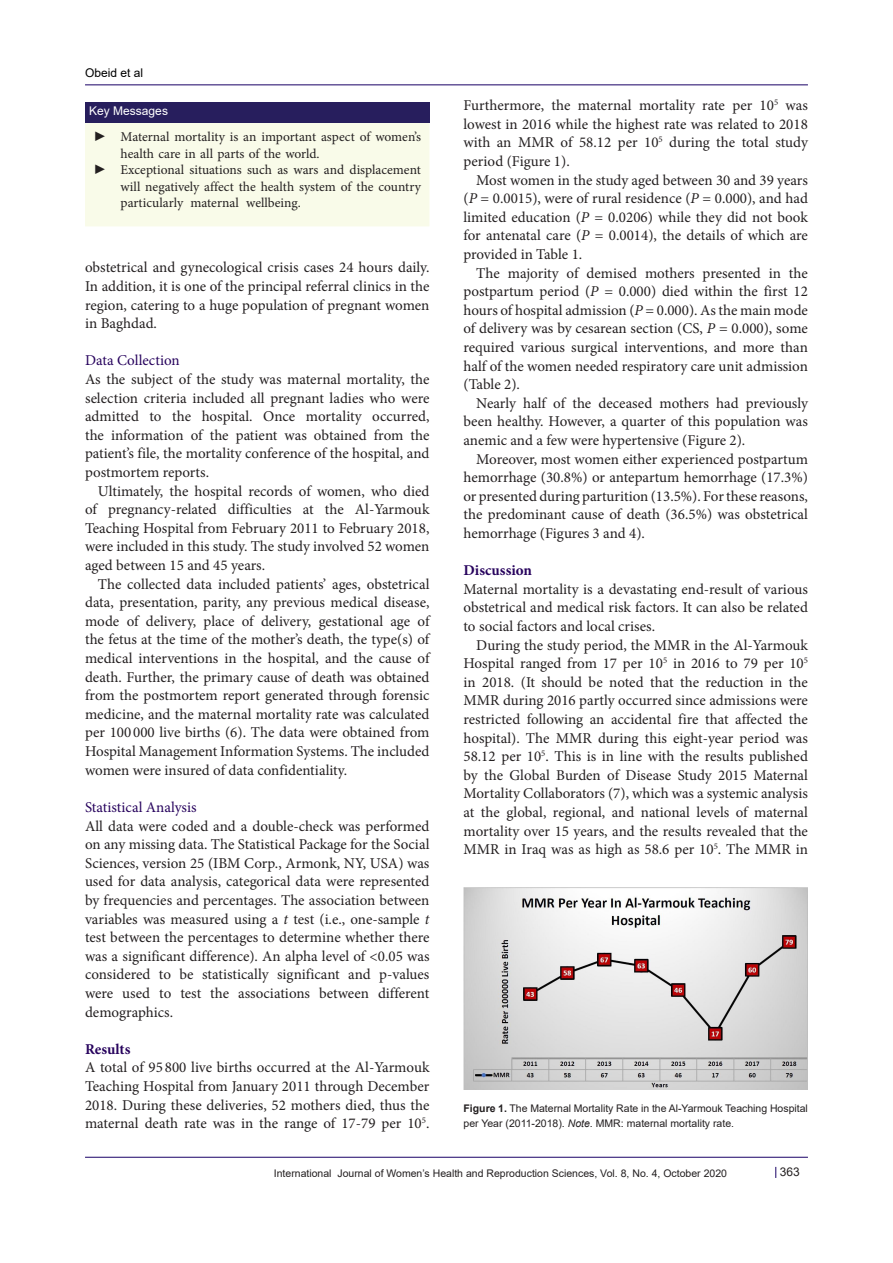
<style>
.page{position:relative;width:893px;height:1263px;background:#fff}
.page>*{position:absolute;margin:0;border:0;box-sizing:border-box;transform-origin:0 0}
.t1{font:15px/18.6px "Minion Pro";color:#231f20;text-align:justify}
.t2{font:15px "Minion Pro";color:#27035d}
.t3{font:700 15px "Minion Pro";color:#27035d}
.t4{font:13.5px/16.5px "Minion Pro";color:#231f20}
.t5{font:12px "Arial";color:#fff}
.t6{font:12px "Arial";color:#000001}
.t7{font:12px "Arial";color:#231f20}
.t8{font:10.5px/15px "Arial";color:#231f20}
.s1{font-family:"Times New Roman"}
.s2{font-style:italic}
.s3{font-weight:700}
</style>
<div class="page">
<hr style="left:85px;top:85px;width:723px;height:1px;background:#190066">
<hr style="left:85px;top:1157px;width:723px;height:1px;background:#190066">
<div style="left:85px;top:123px;width:344px;height:103px;background:#f9fbe9"></div>
<div style="left:85px;top:102px;width:344px;height:21px;background:#271e5d"></div>
<img style="left:463px;top:887px;width:345px;height:203px">
<p class="t6" style="left:85px;top:65px;width:60px">Obeid et al</p>
<p class="t5" style="left:89px;top:103px;width:80px">Key Messages</p>
<p class="t4" style="left:121px;top:129px;width:302px;text-indent:-27px"><span class="s1">►</span> Maternal mortality is an important aspect of women’s health care in all parts of the world.</p>
<p class="t4" style="left:121px;top:162px;width:302px;text-align:justify;text-indent:-27px"><span class="s1">►</span> Exceptional situations such as wars and displacement will negatively affect the health system of the country particularly maternal wellbeing.</p>
<p class="t1" style="left:85px;top:258px;width:346px">obstetrical and gynecological crisis cases 24 hours daily.<br>In addition, it is one of the principal referral clinics in the region, catering to a huge population of pregnant women in Baghdad.</p>
<p class="t2" style="left:85px;top:351px;width:96px">Data Collection</p>
<p class="t1" style="left:85px;top:370px;width:346px">As the subject of the study was maternal mortality, the selection criteria included all pregnant ladies who were admitted to the hospital. Once mortality occurred, the information of the patient was obtained from the patient’s file, the mortality conference of the hospital, and postmortem reports.</p>
<p class="t1" style="left:85px;top:482px;width:346px;text-indent:13px">Ultimately, the hospital records of women, who died of pregnancy-related difficulties at the Al-Yarmouk Teaching Hospital from February 2011 to February 2018, were included in this study. The study involved 52 women aged between 15 and 45 years.</p>
<p class="t1" style="left:85px;top:575px;width:346px;text-indent:13px">The collected data included patients’ ages, obstetrical data, presentation, parity, any previous medical disease, mode of delivery, place of delivery, gestational age of the fetus at the time of the mother’s death, the type(s) of medical interventions in the hospital, and the cause of death. Further, the primary cause of death was obtained from the postmortem report generated through forensic medicine, and the maternal mortality rate was calculated per 100 000 live births (6). The data were obtained from Hospital Management Information Systems. The included women were insured of data confidentiality.</p>
<p class="t2" style="left:85px;top:797px;width:113px">Statistical Analysis</p>
<p class="t1" style="left:85px;top:816px;width:346px">All data were coded and a double-check was performed on any missing data. The Statistical Package for the Social Sciences, version 25 (IBM Corp., Armonk, NY, USA) was used for data analysis, categorical data were represented by frequencies and percentages. The association between variables was measured using a <span class="s2">t</span> test (i.e., one-sample <span class="s2">t </span>test between the percentages to determine whether there was a significant difference). An alpha level of &lt;0.05 was considered to be statistically significant and p-values were used to test the associations between different demographics.</p>
<p class="t3" style="left:85px;top:1038px;width:47px">Results</p>
<p class="t1" style="left:85px;top:1058px;width:346px">A total of 95 800 live births occurred at the Al-Yarmouk Teaching Hospital from January 2011 through December 2018. During these deliveries, 52 mothers died, thus the maternal death rate was in the range of 17-79 per 10<sup>5</sup>.</p>
<p class="t1" style="left:463px;top:96px;width:346px">Furthermore, the maternal mortality rate per 10<sup>5</sup> was lowest in 2016 while the highest rate was related to 2018 with an MMR of 58.12 per 10<sup>5</sup> during the total study period (Figure 1).</p>
<p class="t1" style="left:463px;top:171px;width:346px;text-indent:13px">Most women in the study aged between 30 and 39 years (<span class="s2">P</span> = 0.0015), were of rural residence (<span class="s2">P</span> = 0.000), and had limited education (<span class="s2">P</span> = 0.0206) while they did not book for antenatal care (<span class="s2">P</span> = 0.0014), the details of which are provided in Table 1.</p>
<p class="t1" style="left:463px;top:264px;width:346px;text-indent:13px">The majority of demised mothers presented in the postpartum period (<span class="s2">P</span> = 0.000) died within the first 12 hours of hospital admission (<span class="s2">P</span> = 0.000). As the main mode of delivery was by cesarean section (CS, <span class="s2">P</span> = 0.000), some required various surgical interventions, and more than half of the women needed respiratory care unit admission (Table 2).</p>
<p class="t1" style="left:463px;top:394px;width:346px;text-indent:13px">Nearly half of the deceased mothers had previously been healthy. However, a quarter of this population was anemic and a few were hypertensive (Figure 2).</p>
<p class="t1" style="left:463px;top:450px;width:346px;text-indent:13px">Moreover, most women either experienced postpartum hemorrhage (30.8%) or antepartum hemorrhage (17.3%) or presented during parturition (13.5%). For these reasons, the predominant cause of death (36.5%) was obstetrical hemorrhage (Figures 3 and 4).</p>
<p class="t3" style="left:463px;top:560px;width:70px">Discussion</p>
<p class="t1" style="left:463px;top:580px;width:346px">Maternal mortality is a devastating end-result of various obstetrical and medical risk factors. It can also be related to social factors and local crises.</p>
<p class="t1" style="left:463px;top:636px;width:346px;text-indent:13px">During the study period, the MMR in the Al-Yarmouk Hospital ranged from 17 per 10<sup>5</sup> in 2016 to 79 per 10<sup>5 </sup>in 2018. (It should be noted that the reduction in the MMR during 2016 partly occurred since admissions were restricted following an accidental fire that affected the hospital). The MMR during this eight-year period was 58.12 per 10<sup>5</sup>. This is in line with the results published by the Global Burden of Disease Study 2015 Maternal Mortality Collaborators (7), which was a systemic analysis at the global, regional, and national levels of maternal mortality over 15 years, and the results revealed that the MMR in Iraq was as high as 58.6 per 10<sup>5</sup>. The MMR in</p>
<p class="t8" style="left:463px;top:1101px;width:346px"><span class="s3">Figure 1.</span> The Maternal Mortality Rate in the Al-Yarmouk Teaching Hospital per Year (2011-2018). <span class="s2">Note</span>. MMR: maternal mortality rate.</p>
<p class="t8" style="left:274px;top:1166px;width:455px">International Journal of Women’s Health and Reproduction Sciences, Vol. 8, No. 4, October 2020</p>
<p class="t7" style="left:780px;top:1163px;width:22px">363</p>
</div>
